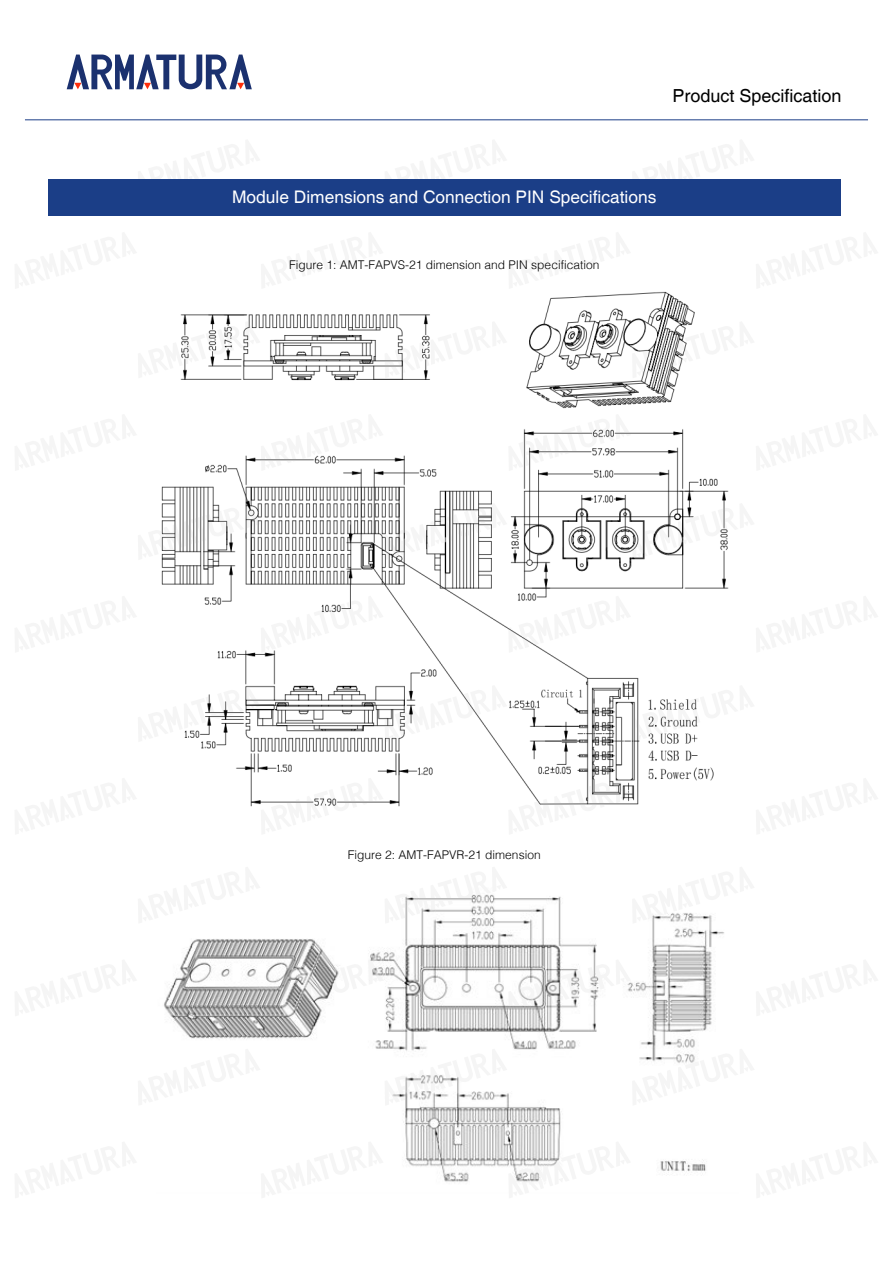
<style>
.page{position:relative;width:893px;height:1263px;background:#fff}
.page>*{position:absolute;margin:0;border:0;box-sizing:border-box;transform-origin:0 0}
.t1{font:18px "Helvetica";color:#000}
.t2{font:17.4px "Helvetica";color:#fff}
.t3{font:300 12px "Helvetica";color:#000}
</style>
<div class="page">
<img style="left:164px;top:896px;width:560px;height:286px">
<img style="left:161px;top:291px;width:568px;height:516px">
<svg style="left:67px;top:55px;width:185px;height:34px"></svg>
<hr style="left:25px;top:120px;width:843px;height:1px;background:#1b3e87">
<div style="left:48px;top:180px;width:793px;height:36px;background:#1b3e87"></div>
<svg style="left:138px;top:179px;width:122px;height:1px"></svg>
<svg style="left:385px;top:179px;width:122px;height:1px"></svg>
<svg style="left:632px;top:179px;width:123px;height:1px"></svg>
<svg style="left:161px;top:321px;width:99px;height:57px"></svg>
<svg style="left:261px;top:414px;width:123px;height:57px"></svg>
<svg style="left:508px;top:414px;width:123px;height:57px"></svg>
<svg style="left:385px;top:321px;width:122px;height:57px"></svg>
<svg style="left:632px;top:321px;width:97px;height:57px"></svg>
<svg style="left:161px;top:503px;width:99px;height:57px"></svg>
<svg style="left:261px;top:596px;width:123px;height:57px"></svg>
<svg style="left:508px;top:596px;width:123px;height:57px"></svg>
<svg style="left:385px;top:503px;width:122px;height:57px"></svg>
<svg style="left:632px;top:503px;width:97px;height:57px"></svg>
<svg style="left:161px;top:685px;width:99px;height:57px"></svg>
<svg style="left:261px;top:778px;width:123px;height:29px"></svg>
<svg style="left:508px;top:778px;width:123px;height:29px"></svg>
<svg style="left:385px;top:685px;width:122px;height:57px"></svg>
<svg style="left:632px;top:685px;width:97px;height:57px"></svg>
<svg style="left:164px;top:896px;width:96px;height:28px"></svg>
<svg style="left:261px;top:959px;width:123px;height:57px"></svg>
<svg style="left:508px;top:959px;width:123px;height:57px"></svg>
<svg style="left:385px;top:894px;width:122px;height:30px"></svg>
<svg style="left:632px;top:896px;width:92px;height:28px"></svg>
<svg style="left:164px;top:1049px;width:96px;height:57px"></svg>
<svg style="left:261px;top:1141px;width:123px;height:41px"></svg>
<svg style="left:508px;top:1141px;width:123px;height:41px"></svg>
<svg style="left:385px;top:1049px;width:122px;height:57px"></svg>
<svg style="left:632px;top:1049px;width:92px;height:57px"></svg>
<h1 class="t1" style="left:672px;top:85px;width:171px">Product Specification</h1>
<h2 class="t2" style="left:232px;top:187px;width:426px">Module Dimensions and Connection PIN Specifications</h2>
<p class="t3" style="left:289px;top:255px;width:312px">Figure 1: AMT-FAPVS-21 dimension and PIN specification</p>
<p class="t3" style="left:348px;top:844px;width:194px">Figure 2: AMT-FAPVR-21 dimension</p>
</div>
